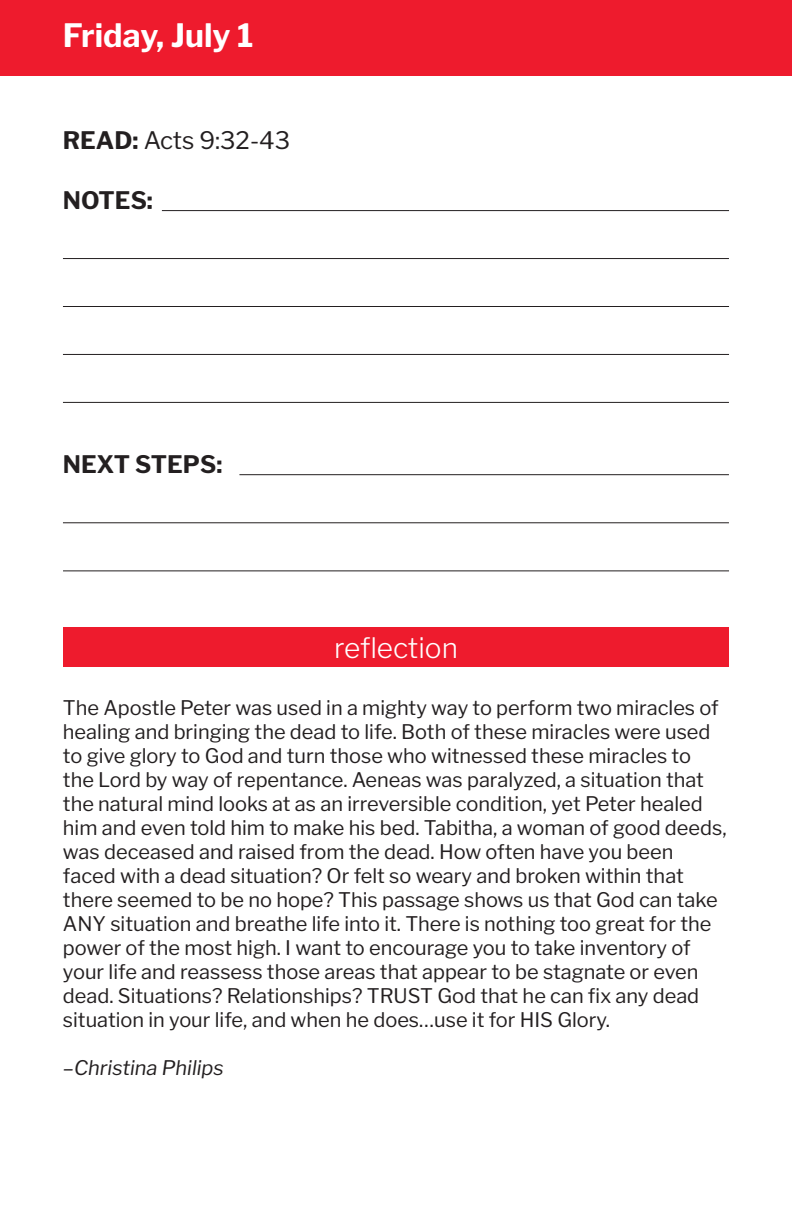
<style>
.page{position:relative;width:792px;height:1224px;background:#fff}
.page>*{position:absolute;margin:0;border:0;box-sizing:border-box;transform-origin:0 0}
.t1{font:700 32px "Libre Franklin";color:#fff}
.t2{font:300 28px "Libre Franklin";color:#fff}
.t3{font:24px "Libre Franklin";color:#231f20}
.t4{font:700 24px "Libre Franklin";color:#231f20}
.t5{font:20px/24px "Libre Franklin";color:#231f20}
.t6{font:italic 20px "Libre Franklin";color:#231f20}
.s1{font-weight:700}
</style>
<div class="page">
<div style="left:0;top:0;width:792px;height:76px;background:#ee1b2d"></div>
<div style="left:63px;top:628px;width:666px;height:39px;background:#ee1b2d"></div>
<hr style="left:162px;top:210px;width:567px;height:1px;background:#231f20">
<hr style="left:239px;top:474px;width:490px;height:1px;background:#231f20">
<hr style="left:63px;top:258px;width:666px;height:1px;background:#231f20">
<hr style="left:63px;top:306px;width:666px;height:1px;background:#231f20">
<hr style="left:63px;top:354px;width:666px;height:1px;background:#231f20">
<hr style="left:63px;top:402px;width:666px;height:1px;background:#231f20">
<hr style="left:63px;top:522px;width:666px;height:1px;background:#231f20">
<hr style="left:63px;top:570px;width:666px;height:1px;background:#231f20">
<p class="t1" style="left:63px;top:11px;width:192px">Friday, July 1</p>
<p class="t3" style="left:63px;top:122px;width:229px"><span class="s1">READ:</span> Acts 9:32-43</p>
<p class="t4" style="left:63px;top:182px;width:91px">NOTES:</p>
<p class="t4" style="left:63px;top:446px;width:161px">NEXT STEPS:</p>
<p class="t2" style="left:334px;top:625px;width:125px">reflection</p>
<p class="t5" style="left:63px;top:694px;width:665px">The Apostle Peter was used in a mighty way to perform two miracles of healing and bringing the dead to life. Both of these miracles were used to give glory to God and turn those who witnessed these miracles to the Lord by way of repentance. Aeneas was paralyzed, a situation that the natural mind looks at as an irreversible condition, yet Peter healed him and even told him to make his bed. Tabitha, a woman of good deeds, was deceased and raised from the dead. How often have you been faced with a dead situation? Or felt so weary and broken within that there seemed to be no hope? This passage shows us that God can take ANY situation and breathe life into it. There is nothing too great for the power of the most high. I want to encourage you to take inventory of your life and reassess those areas that appear to be stagnate or even dead. Situations? Relationships? TRUST God that he can fix any dead situation in your life, and when he does…use it for HIS Glory.</p>
<p class="t6" style="left:63px;top:1052px;width:162px">–Christina Philips</p>
</div>
